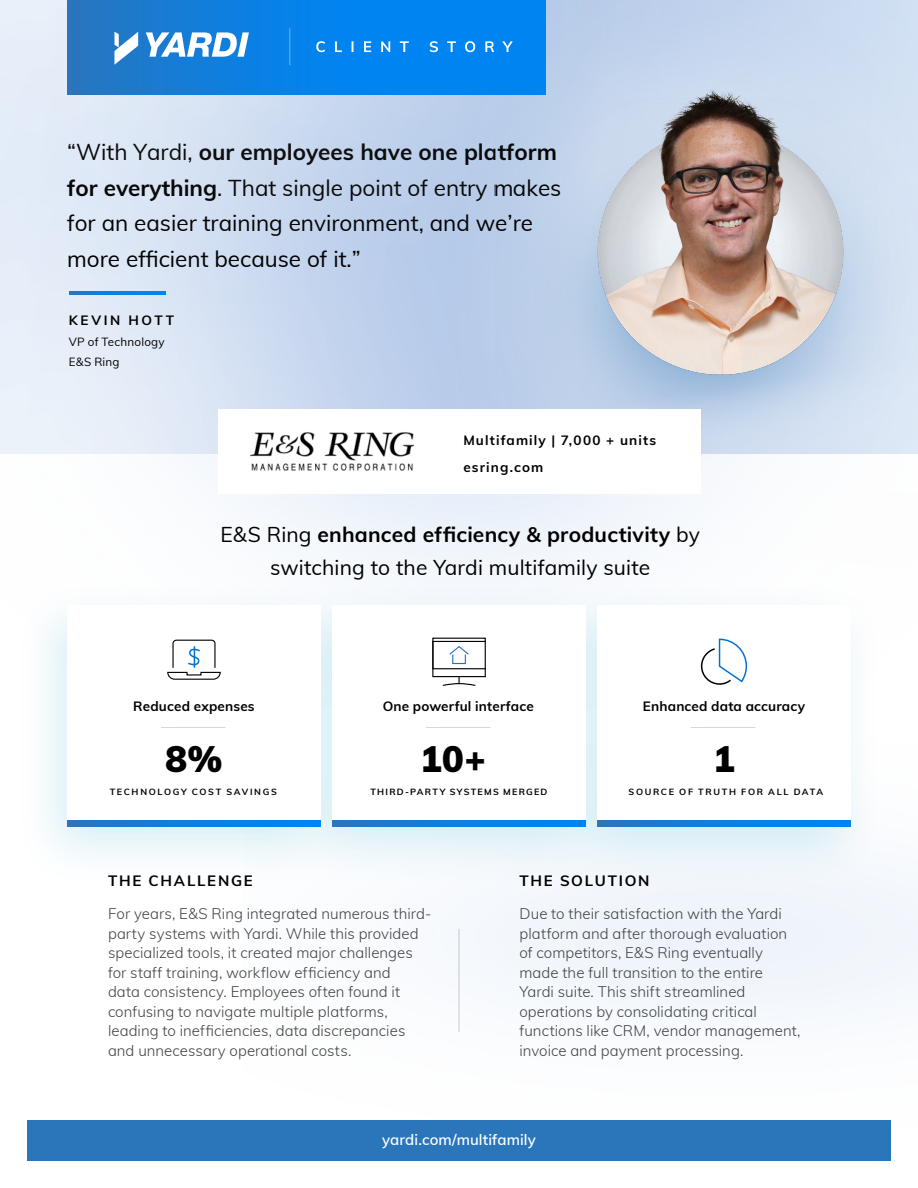
<style>
.page{position:relative;width:918px;height:1188px;background:#fff}
.page>*{position:absolute;margin:0;border:0;box-sizing:border-box;transform-origin:0 0}
.t1{font:900 36px "Muli";color:#000}
.t2{font:22.5px/35.7px "Muli";color:#000}
.t3{font:21px/33px "Muli";letter-spacing:.005em;color:#000;text-align:center}
.t4{font:300 15px/19.5px "Muli";letter-spacing:.005em;color:#414042}
.t5{font:700 15px "Muli";letter-spacing:.12em;color:#000}
.t6{font:600 15px "Muli";letter-spacing:.005em;color:#fff}
.t7{font:700 13.5px "Muli";letter-spacing:.015em;color:#000}
.t8{font:700 13.5px/27px "Muli";letter-spacing:.08em;color:#000}
.t9{font:700 13.5px "Muli";letter-spacing:.2em;color:#000}
.t10{font:11.7px/19.5px "Muli";letter-spacing:.02em;color:#000}
.t11{font:700 9px "Muli";letter-spacing:.175em;color:#000}
.t12{font:700 9px "Muli";letter-spacing:.14em;color:#000}
.s1{font-weight:700}
</style>
<div class="page">
<div style="left:13px;top:580px;width:870px;height:308px;background:#f8fbfd"></div>
<div style="left:0;top:607px;width:467px;height:433px;background:#fff"></div>
<svg style="left:68px;top:821px;width:118px;height:6px"></svg>
<svg style="left:333px;top:821px;width:118px;height:6px"></svg>
<div style="left:451px;top:607px;width:467px;height:433px;background:#fff;opacity:.24"></div>
<svg style="left:597px;top:821px;width:253px;height:6px;background:#117dda"></svg>
<div style="left:0;top:0;width:764px;height:319px;background:#fff;opacity:.24"></div>
<div style="left:68px;top:0;width:478px;height:94px;background:linear-gradient(to right,#2079c9,#0088fd)"></div>
<svg style="left:114px;top:32px;width:135px;height:33px"></svg>
<svg style="left:316px;top:41px;width:197px;height:11px;background:#329bf3"></svg>
<hr style="left:289px;top:28px;width:1px;height:37px;background:#ecf7fa">
<hr style="left:459px;top:929px;width:1px;height:103px;background:#000">
<img style="left:496px;top:98px;width:422px;height:393px">
<img style="left:553px;top:89px;width:331px;height:331px">
<div style="left:27px;top:1121px;width:864px;height:40px;background:#2b75bb"></div>
<svg style="left:70px;top:292px;width:96px;height:3px"></svg>
<svg style="left:167px;top:639px;width:54px;height:41px"></svg>
<div style="left:218px;top:410px;width:482px;height:84px;background:#fff"></div>
<img style="left:250px;top:432px;width:164px;height:39px">
<svg style="left:442px;top:677px;width:34px;height:9px"></svg>
<div style="left:432px;top:638px;width:54px;height:39px;border:1px solid #000101"></div>
<div style="left:432px;top:641px;width:54px;height:28px;border:1px solid #000"></div>
<svg style="left:449px;top:645px;width:21px;height:20px"></svg>
<svg style="left:700px;top:638px;width:48px;height:48px"></svg>
<h2 class="t2" style="left:67px;top:133px;width:496px">“With Yardi, <span class="s1">our employees have one platform for everything</span>. That single point of entry makes for an easier training environment, and we’re more efficient because of it.”</h2>
<p class="t9" style="left:69px;top:310px;width:107px">KEVIN HOTT</p>
<p class="t10" style="left:69px;top:332px;width:97px">VP of Technology<br>E&amp;S Ring</p>
<p class="t8" style="left:463px;top:426px;width:194px">Multifamily | 7,000 + units esring.com</p>
<h3 class="t3" style="left:220px;top:517px;width:481px">E&amp;S Ring <span class="s1">enhanced efficiency &amp; productivity</span> by switching to the Yardi multifamily suite</h3>
<p class="t7" style="left:133px;top:697px;width:123px">Reduced expenses</p>
<p class="t7" style="left:383px;top:697px;width:153px">One powerful interface</p>
<p class="t7" style="left:643px;top:697px;width:164px">Enhanced data accuracy</p>
<h1 class="t1" style="left:165px;top:732px;width:59px">8%</h1>
<h1 class="t1" style="left:420px;top:732px;width:67px">10+</h1>
<h1 class="t1" style="left:713px;top:732px;width:23px">1</h1>
<p class="t11" style="left:110px;top:785px;width:169px">TECHNOLOGY COST SAVINGS</p>
<p class="t12" style="left:370px;top:785px;width:179px">THIRD-PARTY SYSTEMS MERGED</p>
<p class="t11" style="left:629px;top:785px;width:196px">SOURCE OF TRUTH FOR ALL DATA</p>
<p class="t5" style="left:108px;top:870px;width:146px">THE CHALLENGE</p>
<p class="t5" style="left:519px;top:870px;width:132px">THE SOLUTION</p>
<p class="t4" style="left:108px;top:904px;width:325px">For years, E&amp;S Ring integrated numerous third&shy;party systems with Yardi. While this provided specialized tools, it created major challenges for staff training, workflow efficiency and<br>data consistency. Employees often found it confusing to navigate multiple platforms, leading to inefficiencies, data discrepancies and unnecessary operational costs.</p>
<p class="t4" style="left:519px;top:904px;width:283px">Due to their satisfaction with the Yardi platform and after thorough evaluation of competitors, E&amp;S Ring eventually made the full transition to the entire Yardi suite. This shift streamlined operations by consolidating critical functions like CRM, vendor management, invoice and payment processing.</p>
<p class="t6" style="left:382px;top:1128px;width:155px">yardi.com/multifamily</p>
</div>
